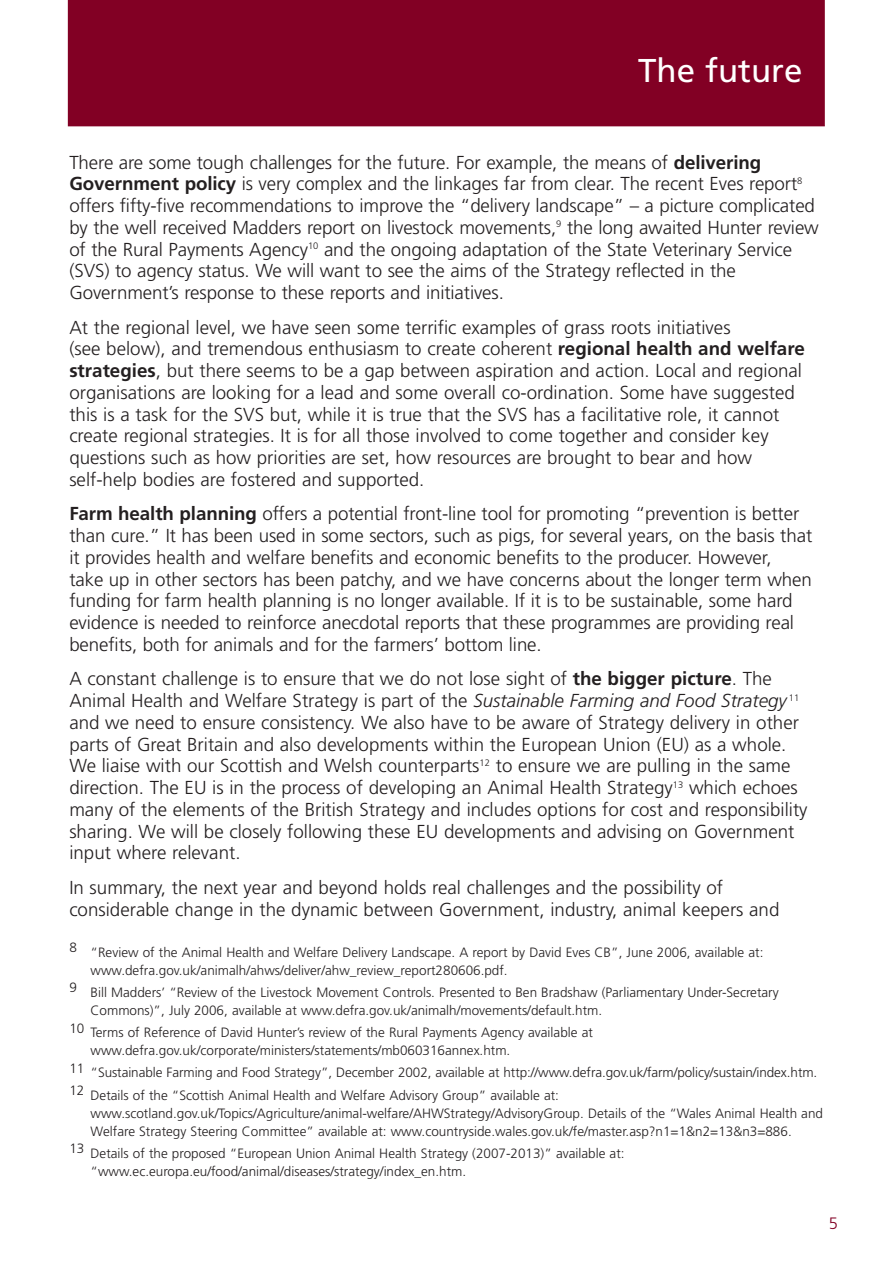
<style>
.page{position:relative;width:893px;height:1263px;background:#fff}
.page>*{position:absolute;margin:0;border:0;box-sizing:border-box;transform-origin:0 0}
.t1{font:33px "Frutiger";color:#fff}
.t2{font:300 18.75px/21.8px "Frutiger";color:#231f20}
.t3{font:300 16.5px "Frutiger";color:#820024}
.t4{font:300 13.5px/18px "Frutiger";color:#231f20}
.s1{font-weight:700}
.s2{font-style:italic}
</style>
<div class="page">
<div style="left:68px;top:0;width:757px;height:126px;background:#820024"></div>
<h1 class="t1" style="left:638px;top:57px;width:166px">The future</h1>
<p class="t2" style="left:69px;top:153px;width:751px">There are some tough challenges for the future. For example, the means of <span class="s1">delivering Government policy</span> is very complex and the linkages far from clear. The recent Eves report<sup>8 </sup>offers fifty-five recommendations to improve the “delivery landscape” – a picture complicated by the well received Madders report on livestock movements,<sup>9</sup> the long awaited Hunter review of the Rural Payments Agency<sup>10</sup> and the ongoing adaptation of the State Veterinary Service (SVS) to agency status. We will want to see the aims of the Strategy reflected in the Government’s response to these reports and initiatives.</p>
<p class="t2" style="left:69px;top:318px;width:737px">At the regional level, we have seen some terrific examples of grass roots initiatives<br>(see below), and tremendous enthusiasm to create coherent <span class="s1">regional health and welfare strategies</span>, but there seems to be a gap between aspiration and action. Local and regional organisations are looking for a lead and some overall co-ordination. Some have suggested this is a task for the SVS but, while it is true that the SVS has a facilitative role, it cannot create regional strategies. It is for all those involved to come together and consider key questions such as how priorities are set, how resources are brought to bear and how self-help bodies are fostered and supported.</p>
<p class="t2" style="left:69px;top:505px;width:744px"><span class="s1">Farm health planning</span> offers a potential front-line tool for promoting “prevention is better than cure.” It has been used in some sectors, such as pigs, for several years, on the basis that it provides health and welfare benefits and economic benefits to the producer. However,<br>take up in other sectors has been patchy, and we have concerns about the longer term when funding for farm health planning is no longer available. If it is to be sustainable, some hard evidence is needed to reinforce anecdotal reports that these programmes are providing real benefits, both for animals and for the farmers’ bottom line.</p>
<p class="t2" style="left:69px;top:670px;width:740px">A constant challenge is to ensure that we do not lose sight of <span class="s1">the bigger picture</span>. The Animal Health and Welfare Strategy is part of the <span class="s2">Sustainable Farming and Food Strategy</span> <sup>11 </sup>and we need to ensure consistency. We also have to be aware of Strategy delivery in other parts of Great Britain and also developments within the European Union (EU) as a whole.<br>We liaise with our Scottish and Welsh counterparts<sup>12</sup> to ensure we are pulling in the same direction. The EU is in the process of developing an Animal Health Strategy<sup>13</sup> which echoes many of the elements of the British Strategy and includes options for cost and responsibility sharing. We will be closely following these EU developments and advising on Government input where relevant.</p>
<p class="t2" style="left:69px;top:878px;width:712px">In summary, the next year and beyond holds real challenges and the possibility of considerable change in the dynamic between Government, industry, animal keepers and</p>
<p class="t4" style="left:91px;top:944px;width:674px;text-indent:-21px">8 “Review of the Animal Health and Welfare Delivery Landscape. A report by David Eves CB”, June 2006, available at: www.defra.gov.uk/animalh/ahws/deliver/ahw_review_report280606.pdf.</p>
<p class="t4" style="left:91px;top:984px;width:690px;text-indent:-21px">9 Bill Madders’ “Review of the Livestock Movement Controls. Presented to Ben Bradshaw (Parliamentary Under-Secretary<br>Commons)”, July 2006, available at www.defra.gov.uk/animalh/movements/default.htm.</p>
<p class="t4" style="left:91px;top:1024px;width:504px;text-indent:-21px">10 Terms of Reference of David Hunter’s review of the Rural Payments Agency available at www.defra.gov.uk/corporate/ministers/statements/mb060316annex.htm.</p>
<p class="t4" style="left:69px;top:1063px;width:749px;line-height:22.2px">11 “Sustainable Farming and Food Strategy”, December 2002, available at http://www.defra.gov.uk/farm/policy/sustain/index.htm.<br>12 Details of the “Scottish Animal Health and Welfare Advisory Group” available at:</p>
<p class="t4" style="left:91px;top:1105px;width:734px">www.scotland.gov.uk/Topics/Agriculture/animal-welfare/AHWStrategy/AdvisoryGroup. Details of the “Wales Animal Health and<br>Welfare Strategy Steering Committee” available at: www.countryside.wales.gov.uk/fe/master.asp?n1=1&amp;n2=13&amp;n3=886.</p>
<p class="t4" style="left:91px;top:1145px;width:535px;text-indent:-21px">13 Details of the proposed “European Union Animal Health Strategy (2007-2013)” available at: “www.ec.europa.eu/food/animal/diseases/strategy/index_en.htm.</p>
<p class="t3" style="left:829px;top:1217px;width:11px">5</p>
</div>
